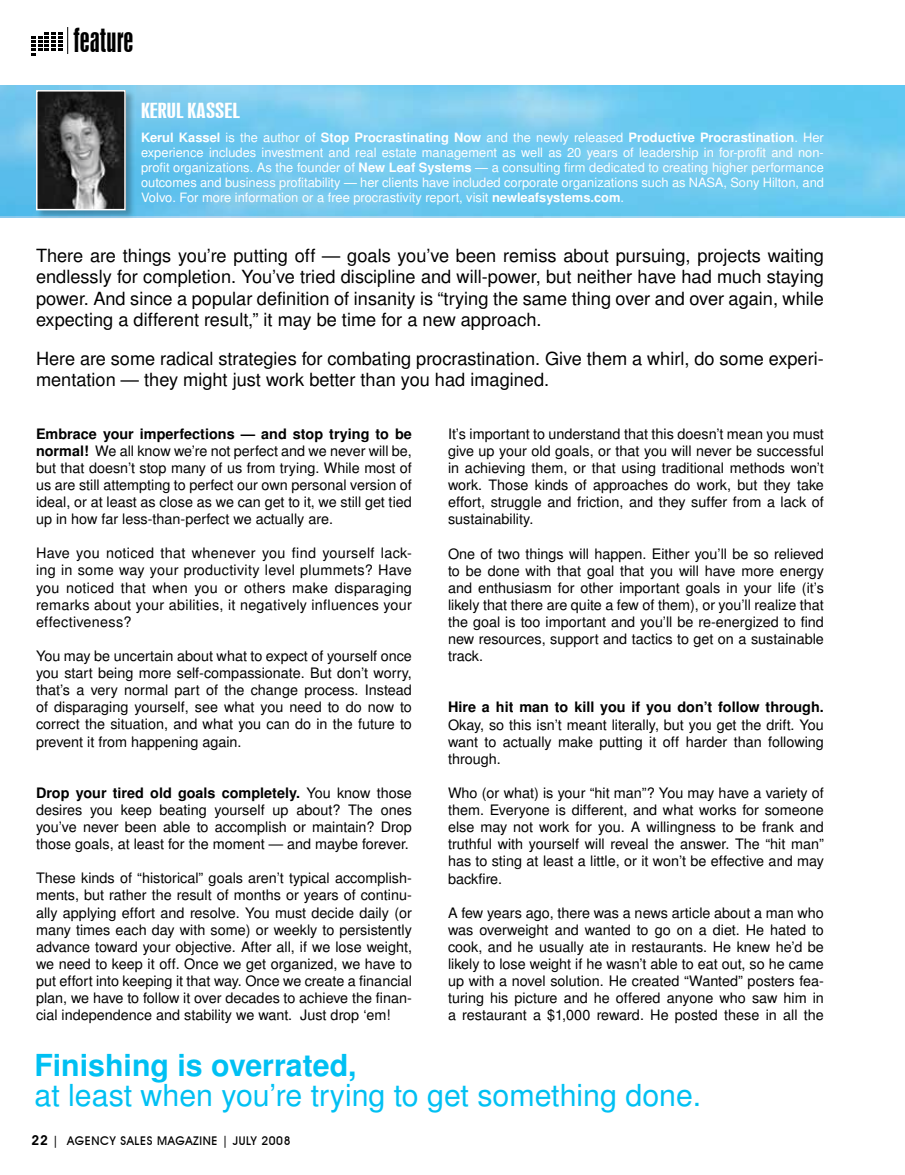
<style>
.page{position:relative;width:905px;height:1175px;background:#fff}
.page>*{position:absolute;margin:0;border:0;box-sizing:border-box;transform-origin:0 0}
.t1{font:31.05px "Swiss 924 BT Regular B";color:#000}
.t2{font:30px "Turkish Sans SSK";color:#00c0f3}
.t3{font:700 30px "Turkish Sans SSK";color:#00c0f3}
.t4{font:19.5px "Swiss 924 BT Regular B";color:#fff;scale:1.25 1}
.t5{font:18px/21.6px "Turkish Sans SSK";color:#000;text-align:justify}
.t6{font:14.25px/17.1px "Turkish Sans SSK";color:#000;text-align:justify}
.t7{font:700 14.25px "Turkish Sans SSK";color:#000}
.t8{font:12.75px/15px "Turkish Sans SSK";color:#fff;text-align:justify}
.t9{font:500 12px "Avant Garde IT Cby BT";letter-spacing:.05em;color:#000}
.s1{font-weight:700}
.s2{font-weight:600;font-size:13.5px}
</style>
<div class="page">
<svg style="left:32px;top:27px;width:36px;height:29px"></svg>
<img style="left:0;top:86px;width:904px;height:132px">
<div style="left:35px;top:89px;width:100px;height:131px;background:#000;opacity:.26"></div>
<img style="left:39px;top:93px;width:84px;height:114px">
<div style="left:36px;top:90px;width:90px;height:120px;border:2px solid #fff"></div>
<h1 class="t1" style="left:74px;top:22px;width:61px">FEATURE</h1>
<h3 class="t4" style="left:141px;top:99px;width:80px">KERUL KASSEL</h3>
<p class="t8" style="left:141px;top:130px;width:684px"><span class="s1">Kerul Kassel</span> is the author of <span class="s1">Stop Procrastinating Now</span> and the newly released <span class="s1">Productive Procrastination</span>. Her experience includes investment and real estate management as well as 20 years of leadership in for-profit and non&shy;profit organizations. As the founder of <span class="s1">New Leaf Systems</span> — a consulting firm dedicated to creating higher performance outcomes and business profitability — her clients have included corporate organizations such as NASA, Sony Hilton, and Volvo. For more information or a free procrastivity report, visit <span class="s1">newleafsystems.com</span>.</p>
<p class="t5" style="left:36px;top:244px;width:789px">There are things you’re putting off — goals you’ve been remiss about pursuing, projects waiting endlessly for completion. You’ve tried discipline and will-power, but neither have had much staying power. And since a popular definition of insanity is “trying the same thing over and over again, while expecting a different result,” it may be time for a new approach.</p>
<p class="t5" style="left:36px;top:347px;width:789px">Here are some radical strategies for combating procrastination. Give them a whirl, do some experi&shy;mentation — they might just work better than you had imagined.</p>
<p class="t6" style="left:36px;top:425px;width:377px"><span class="s1">Embrace your imperfections — and stop trying to be normal!</span> We all know we’re not perfect and we never will be, but that doesn’t stop many of us from trying. While most of us are still attempting to perfect our own personal version of ideal, or at least as close as we can get to it, we still get tied up in how far less-than-perfect we actually are.</p>
<p class="t6" style="left:36px;top:544px;width:377px">Have you noticed that whenever you find yourself lack&shy;ing in some way your productivity level plummets? Have you noticed that when you or others make disparaging remarks about your abilities, it negatively influences your effectiveness?</p>
<p class="t6" style="left:36px;top:647px;width:377px">You may be uncertain about what to expect of yourself once you start being more self-compassionate. But don’t worry, that’s a very normal part of the change process. Instead of disparaging yourself, see what you need to do now to correct the situation, and what you can do in the future to prevent it from happening again.</p>
<p class="t6" style="left:36px;top:784px;width:377px"><span class="s1">Drop your tired old goals completely.</span> You know those desires you keep beating yourself up about? The ones you’ve never been able to accomplish or maintain? Drop those goals, at least for the moment — and maybe forever.</p>
<p class="t6" style="left:36px;top:869px;width:377px">These kinds of “historical” goals aren’t typical accomplish&shy;ments, but rather the result of months or years of continu&shy;ally applying effort and resolve. You must decide daily (or many times each day with some) or weekly to persistently advance toward your objective. After all, if we lose weight, we need to keep it off. Once we get organized, we have to put effort into keeping it that way. Once we create a financial plan, we have to follow it over decades to achieve the finan&shy;cial independence and stability we want. Just drop ‘em!</p>
<p class="t6" style="left:448px;top:425px;width:377px">It’s important to understand that this doesn’t mean you must give up your old goals, or that you will never be successful in achieving them, or that using traditional methods won’t work. Those kinds of approaches do work, but they take effort, struggle and friction, and they suffer from a lack of sustainability.</p>
<p class="t6" style="left:448px;top:544px;width:377px">One of two things will happen. Either you’ll be so relieved to be done with that goal that you will have more energy and enthusiasm for other important goals in your life (it’s likely that there are quite a few of them), or you’ll realize that the goal is too important and you’ll be re-energized to find new resources, support and tactics to get on a sustainable track.</p>
<p class="t7" style="left:448px;top:699px;width:377px">Hire a hit man to kill you if you don’t follow through.</p>
<p class="t6" style="left:448px;top:715px;width:377px">Okay, so this isn’t meant literally, but you get the drift. You want to actually make putting it off harder than following through.</p>
<p class="t6" style="left:448px;top:784px;width:377px">Who (or what) is your “hit man”? You may have a variety of them. Everyone is different, and what works for someone else may not work for you. A willingness to be frank and truthful with yourself will reveal the answer. The “hit man” has to sting at least a little, or it won’t be effective and may backfire.</p>
<p class="t6" style="left:448px;top:904px;width:377px">A few years ago, there was a news article about a man who was overweight and wanted to go on a diet. He hated to cook, and he usually ate in restaurants. He knew he’d be likely to lose weight if he wasn’t able to eat out, so he came up with a novel solution. He created “Wanted” posters fea&shy;turing his picture and he offered anyone who saw him in a restaurant a $1,000 reward. He posted these in all the</p>
<h2 class="t3" style="left:34px;top:1047px;width:323px">Finishing is overrated,</h2>
<h2 class="t2" style="left:34px;top:1077px;width:668px">at least when you’re trying to get something done.</h2>
<p class="t9" style="left:32px;top:1133px;width:260px"><span class="s2">22</span> | AGENCY SALES MAGAZINE | JULY 2008</p>
</div>
